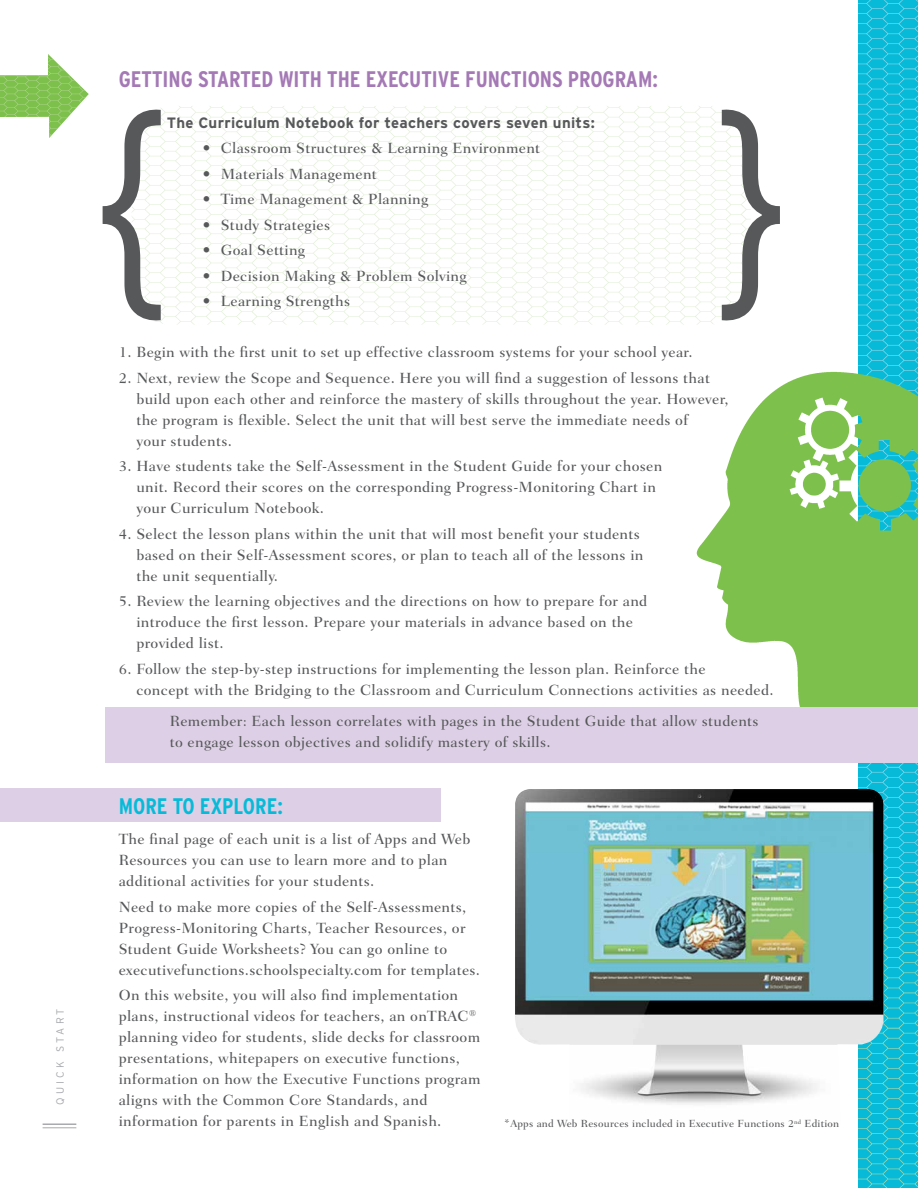
<style>
.page{position:relative;width:918px;height:1188px;background:#fff}
.page>*{position:absolute;margin:0;border:0;box-sizing:border-box;transform-origin:0 0}
.t1{font:700 condensed 22.5px "Interstate";color:#a479b5}
.t2{font:700 condensed 22.5px "Interstate";color:#07bbd8}
.t3{font:500 15px/21px "Fairfield LT Std";letter-spacing:.02em;color:#57585a}
.t4{font:700 15px "Interstate";letter-spacing:.02em;color:#57585a}
.t5{font:500 10.5px "Fairfield LT Std";letter-spacing:.02em;color:#57585a}
.t6{font:300 10.5px "Interstate";letter-spacing:.3em;color:#a8a9ad}
</style>
<div class="page">
<img style="left:858px;top:0;width:60px;height:877px">
<img style="left:858px;top:877px;width:60px;height:311px">
<hr style="left:43px;top:1123px;width:33px;height:2px;background:#a8a9ad">
<hr style="left:43px;top:1128px;width:33px;height:1px;background:#a8a9ad">
<img style="left:161px;top:106px;width:559px;height:219px">
<svg style="left:102px;top:109px;width:60px;height:213px"></svg>
<img style="left:515px;top:789px;width:369px;height:336px">
<img style="left:0;top:54px;width:89px;height:84px">
<div style="left:0;top:788px;width:441px;height:34px;background:#ddd0e6"></div>
<svg style="left:720px;top:109px;width:60px;height:212px"></svg>
<img style="left:696px;top:342px;width:222px;height:365px">
<div style="left:105px;top:707px;width:813px;height:55px;background:#ddd0e6"></div>
<p class="t6" style="left:54px;top:1105px;width:98px;rotate:-90deg">QUICK START</p>
<h1 class="t1" style="left:119px;top:67px;width:541px">GETTING STARTED WITH THE EXECUTIVE FUNCTIONS PROGRAM:</h1>
<p class="t4" style="left:167px;top:114px;width:430px">The Curriculum Notebook for teachers covers seven units:</p>
<p class="t3" style="left:203px;top:138px;width:339px">• Classroom Structures &amp; Learning Environment</p>
<p class="t3" style="left:203px;top:163px;width:176px">• Materials Management</p>
<p class="t3" style="left:203px;top:189px;width:227px">• Time Management &amp; Planning</p>
<p class="t3" style="left:203px;top:214px;width:129px">• Study Strategies</p>
<p class="t3" style="left:203px;top:240px;width:104px">• Goal Setting</p>
<p class="t3" style="left:203px;top:265px;width:265px">• Decision Making &amp; Problem Solving</p>
<p class="t3" style="left:203px;top:291px;width:149px">• Learning Strengths</p>
<p class="t3" style="left:119px;top:342px;width:575px">1. Begin with the first unit to set up effective classroom systems for your school year.</p>
<p class="t3" style="left:136px;top:367px;width:594px;text-indent:-18px">2. Next, review the Scope and Sequence. Here you will find a suggestion of lessons that build upon each other and reinforce the mastery of skills throughout the year. However, the program is flexible. Select the unit that will best serve the immediate needs of<br>your students.</p>
<p class="t3" style="left:136px;top:456px;width:527px;text-indent:-18px">3. Have students take the Self-Assessment in the Student Guide for your chosen unit. Record their scores on the corresponding Progress-Monitoring Chart in your Curriculum Notebook.</p>
<p class="t3" style="left:136px;top:523px;width:509px;text-indent:-18px">4. Select the lesson plans within the unit that will most benefit your students based on their Self-Assessment scores, or plan to teach all of the lessons in the unit sequentially.</p>
<p class="t3" style="left:136px;top:591px;width:512px;text-indent:-18px">5. Review the learning objectives and the directions on how to prepare for and introduce the first lesson. Prepare your materials in advance based on the provided list.</p>
<p class="t3" style="left:136px;top:658px;width:639px;text-indent:-18px">6. Follow the step-by-step instructions for implementing the lesson plan. Reinforce the<br>concept with the Bridging to the Classroom and Curriculum Connections activities as needed.</p>
<p class="t3" style="left:170px;top:711px;width:590px">Remember: Each lesson correlates with pages in the Student Guide that allow students to engage lesson objectives and solidify mastery of skills.</p>
<h1 class="t2" style="left:119px;top:794px;width:166px">MORE TO EXPLORE:</h1>
<p class="t3" style="left:119px;top:829px;width:353px">The final page of each unit is a list of Apps and Web<br>Resources you can use to learn more and to plan additional activities for your students.</p>
<p class="t3" style="left:119px;top:896px;width:363px">Need to make more copies of the Self-Assessments, Progress-Monitoring Charts, Teacher Resources, or Student Guide Worksheets? You can go online to executivefunctions.schoolspecialty.com for templates.</p>
<p class="t3" style="left:119px;top:985px;width:363px">On this website, you will also find implementation plans, instructional videos for teachers, an onTRAC<sup>® </sup>planning video for students, slide decks for classroom presentations, whitepapers on executive functions, information on how the Executive Functions program aligns with the Common Core Standards, and information for parents in English and Spanish.</p>
<p class="t5" style="left:504px;top:1118px;width:336px">*Apps and Web Resources included in Executive Functions 2<sup>nd</sup> Edition</p>
</div>
